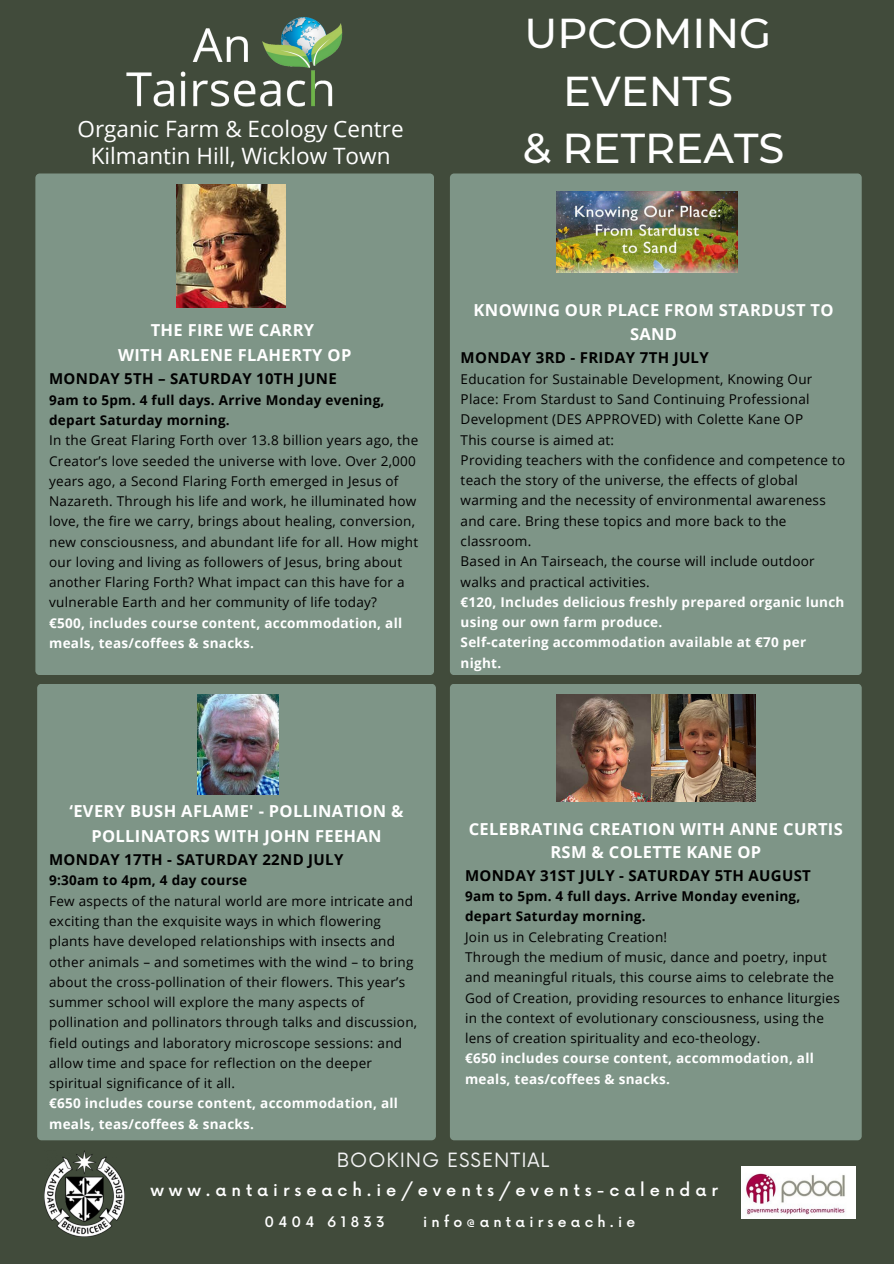
<style>
.page{position:relative;width:894px;height:1264px;background:#fff}
.page>*{position:absolute;margin:0;border:0;box-sizing:border-box;transform-origin:0 0}
.t1{font:500 41.7px "Montserrat";color:#fff}
.t2{font:22.5px "Open Sans";color:#fff}
.t3{font:19.2px "Now";letter-spacing:.05em;color:#f2f2f3}
.t4{font:700 16.5px/24.5px "Open Sans";letter-spacing:.02em;color:#fff;text-align:center}
.t5{font:500 16.35px "Now";letter-spacing:.3em;color:#fff}
.t6{font:700 15px "Open Sans";letter-spacing:.02em;color:#000}
.t7{font:500 14.1px "Now";letter-spacing:.3em;color:#fff}
.t8{font:13.5px/20.2px "Open Sans";letter-spacing:.02em;color:#000}
.t9{font:700 13.5px/20.2px "Open Sans";letter-spacing:.02em;color:#fff}
.t10{font:700 13.5px/20.2px "Open Sans";letter-spacing:.02em;color:#000}
</style>
<div class="page">
<div style="left:0;top:0;width:893px;height:1263px;background:#414b3b"></div>
<div style="left:450px;top:173px;width:411px;height:502px;background:#7e9587;border-radius:4px"></div>
<div style="left:35px;top:173px;width:399px;height:502px;background:#7e9587;border-radius:4px"></div>
<img style="left:126px;top:17px;width:217px;height:90px">
<div style="left:37px;top:683px;width:399px;height:457px;background:#7e9587;border-radius:4px"></div>
<div style="left:450px;top:683px;width:411px;height:457px;background:#7e9587;border-radius:4px"></div>
<img style="left:44px;top:1150px;width:80px;height:85px">
<img style="left:741px;top:1166px;width:114px;height:52px">
<img style="left:176px;top:185px;width:109px;height:122px">
<img style="left:197px;top:694px;width:81px;height:100px">
<img style="left:556px;top:192px;width:181px;height:81px">
<img style="left:556px;top:694px;width:199px;height:107px">
<p class="t2" style="left:78px;top:112px;width:327px">Organic Farm &amp; Ecology Centre</p>
<p class="t2" style="left:91px;top:139px;width:301px">Kilmantin Hill, Wicklow Town</p>
<p class="t1" style="left:524px;top:8px;width:248px">UPCOMING</p>
<p class="t1" style="left:563px;top:65px;width:171px">EVENTS</p>
<p class="t1" style="left:522px;top:123px;width:263px">&amp; RETREATS</p>
<p class="t4" style="left:151px;top:317px;width:165px">THE FIRE WE CARRY</p>
<p class="t4" style="left:118px;top:342px;width:235px">WITH ARLENE FLAHERTY OP</p>
<p class="t6" style="left:49px;top:368px;width:289px">MONDAY 5TH – SATURDAY 10TH JUNE</p>
<p class="t10" style="left:49px;top:389px;width:337px">9am to 5pm. 4 full days. Arrive Monday evening, depart Saturday morning.</p>
<p class="t8" style="left:49px;top:430px;width:371px">In the Great Flaring Forth over 13.8 billion years ago, the Creator’s love seeded the universe with love. Over 2,000 years ago, a Second Flaring Forth emerged in Jesus of Nazareth. Through his life and work, he illuminated how love, the fire we carry, brings about healing, conversion, new consciousness, and abundant life for all. How might our loving and living as followers of Jesus, bring about another Flaring Forth? What impact can this have for a vulnerable Earth and her community of life today?</p>
<p class="t9" style="left:49px;top:612px;width:354px">€500, includes course content, accommodation, all meals, teas/coffees &amp; snacks.</p>
<p class="t4" style="left:473px;top:297px;width:361px">KNOWING OUR PLACE FROM STARDUST TO<br>SAND</p>
<p class="t6" style="left:460px;top:347px;width:249px">MONDAY 3RD - FRIDAY 7TH JULY</p>
<p class="t8" style="left:460px;top:368px;width:353px">Education for Sustainable Development, Knowing Our<br>Place: From Stardust to Sand Continuing Professional<br>Development (DES APPROVED) with Colette Kane OP</p>
<p class="t8" style="left:460px;top:429px;width:155px">This course is aimed at:</p>
<p class="t8" style="left:460px;top:449px;width:386px">Providing teachers with the confidence and competence to teach the story of the universe, the effects of global warming and the necessity of environmental awareness and care. Bring these topics and more back to the classroom.</p>
<p class="t8" style="left:460px;top:551px;width:355px">Based in An Tairseach, the course will include outdoor walks and practical activities.</p>
<p class="t9" style="left:460px;top:591px;width:385px">€120, Includes delicious freshly prepared organic lunch using our own farm produce.</p>
<p class="t9" style="left:460px;top:632px;width:347px">Self-catering accommodation available at €70 per night.</p>
<p class="t4" style="left:69px;top:798px;width:335px">‘EVERY BUSH AFLAME' - POLLINATION &amp;<br>POLLINATORS WITH JOHN FEEHAN</p>
<p class="t6" style="left:49px;top:849px;width:296px">MONDAY 17TH - SATURDAY 22ND JULY</p>
<p class="t10" style="left:49px;top:870px;width:199px">9:30am to 4pm, 4 day course</p>
<p class="t8" style="left:49px;top:890px;width:369px">Few aspects of the natural world are more intricate and exciting than the exquisite ways in which flowering plants have developed relationships with insects and other animals – and sometimes with the wind – to bring about the cross-pollination of their flowers. This year’s summer school will explore the many aspects of pollination and pollinators through talks and discussion, field outings and laboratory microscope sessions: and allow time and space for reflection on the deeper spiritual significance of it all.</p>
<p class="t9" style="left:49px;top:1093px;width:350px">€650 includes course content, accommodation, all meals, teas/coffees &amp; snacks.</p>
<p class="t4" style="left:468px;top:816px;width:375px;line-height:23.7px">CELEBRATING CREATION WITH ANNE CURTIS<br>RSM &amp; COLETTE KANE OP</p>
<p class="t6" style="left:465px;top:864px;width:347px">MONDAY 31ST JULY - SATURDAY 5TH AUGUST</p>
<p class="t10" style="left:465px;top:885px;width:337px">9am to 5pm. 4 full days. Arrive Monday evening, depart Saturday morning.</p>
<p class="t8" style="left:465px;top:926px;width:204px">Join us in Celebrating Creation!</p>
<p class="t8" style="left:465px;top:946px;width:376px">Through the medium of music, dance and poetry, input and meaningful rituals, this course aims to celebrate the God of Creation, providing resources to enhance liturgies in the context of evolutionary consciousness, using the lens of creation spirituality and eco-theology.</p>
<p class="t9" style="left:465px;top:1048px;width:350px">€650 includes course content, accommodation, all meals, teas/coffees &amp; snacks.</p>
<p class="t3" style="left:337px;top:1148px;width:214px">BOOKING ESSENTIAL</p>
<p class="t5" style="left:150px;top:1181px;width:569px">www.antairseach.ie/events/events-calendar</p>
<p class="t7" style="left:264px;top:1214px;width:122px">0404 61833</p>
<p class="t7" style="left:423px;top:1214px;width:214px">info@antairseach.ie</p>
</div>
